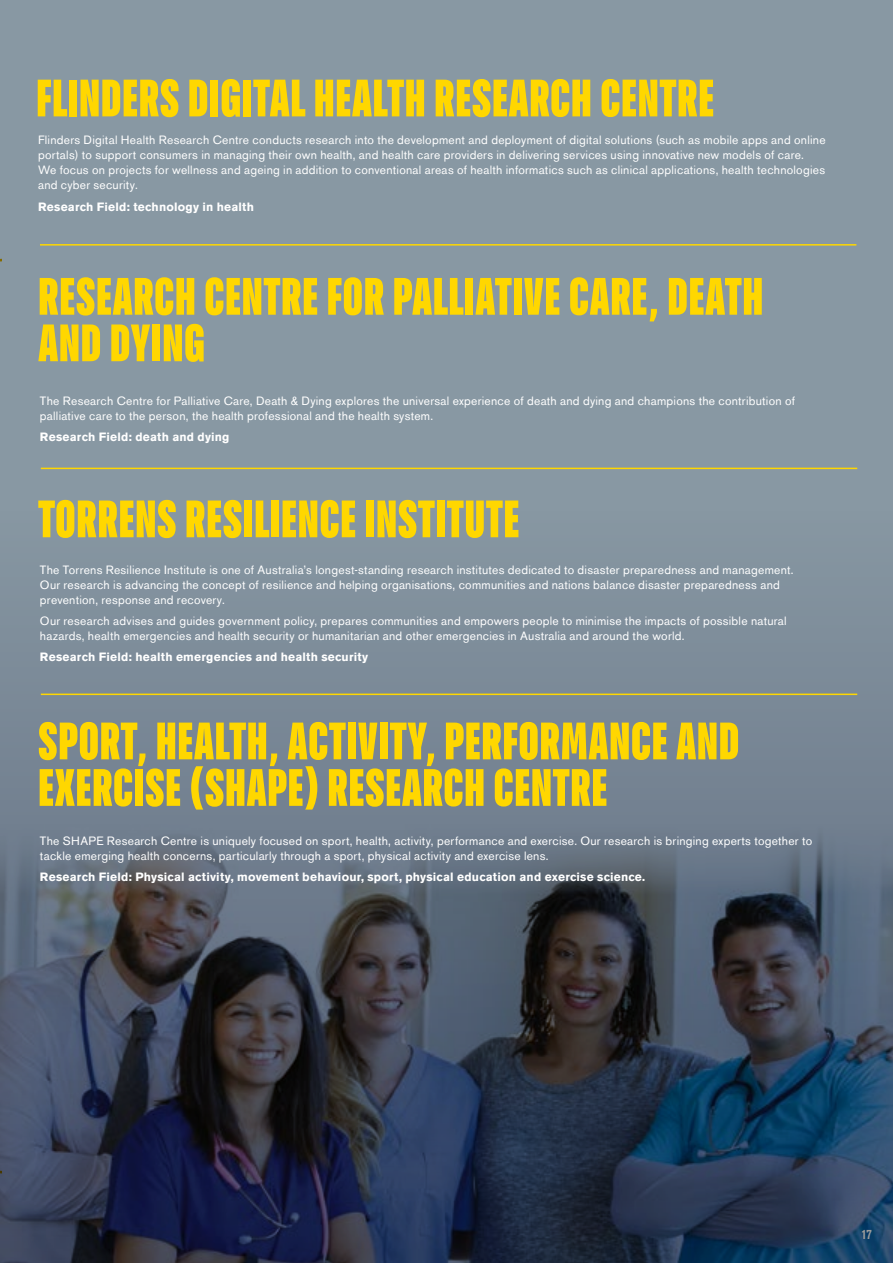
<style>
.page{position:relative;width:893px;height:1263px;background:#8898a3}
.page>*{position:absolute;margin:0;border:0;box-sizing:border-box;transform-origin:0 0}
.t1{font:900 52.5px/46.5px "TT Bluescreens";letter-spacing:.01em;color:#ffd700}
.t2{font:700 condensed 13.5px "Akzidenz Grotesk BE";color:#9d9d9c}
.t3{font:12px/15px "Akzidenz Grotesk BE";letter-spacing:.02em;color:#fff}
.t4{font:700 12px "Akzidenz Grotesk BE";letter-spacing:.02em;color:#fff}
</style>
<div class="page">
<svg style="left:0;top:643px;width:893px;height:620px;background:#4b5769"></svg>
<hr style="left:40px;top:244px;width:816px;height:2px;background:#ffd700">
<hr style="left:41px;top:468px;width:816px;height:1px;background:#ffd700">
<hr style="left:41px;top:693px;width:816px;height:2px;background:#ffd700">
<h1 class="t1" style="left:36px;top:74px;width:680px">FLINDERS DIGITAL HEALTH RESEARCH CENTRE</h1>
<p class="t3" style="left:38px;top:133px;width:789px">Flinders Digital Health Research Centre conducts research into the development and deployment of digital solutions (such as mobile apps and online portals) to support consumers in managing their own health, and health care providers in delivering services using innovative new models of care.<br>We focus on projects for wellness and ageing in addition to conventional areas of health informatics such as clinical applications, health technologies and cyber security.</p>
<p class="t4" style="left:38px;top:199px;width:217px">Research Field: technology in health</p>
<h1 class="t1" style="left:38px;top:272px;width:727px">RESEARCH CENTRE FOR PALLIATIVE CARE, DEATH<br>AND DYING</h1>
<p class="t3" style="left:40px;top:393px;width:757px">The Research Centre for Palliative Care, Death &amp; Dying explores the universal experience of death and dying and champions the contribution of palliative care to the person, the health professional and the health system.</p>
<p class="t4" style="left:40px;top:430px;width:191px">Research Field: death and dying</p>
<h1 class="t1" style="left:38px;top:495px;width:483px">TORRENS RESILIENCE INSTITUTE</h1>
<p class="t3" style="left:40px;top:562px;width:755px">The Torrens Resilience Institute is one of Australia’s longest-standing research institutes dedicated to disaster preparedness and management.<br>Our research is advancing the concept of resilience and helping organisations, communities and nations balance disaster preparedness and prevention, response and recovery.</p>
<p class="t3" style="left:40px;top:613px;width:748px">Our research advises and guides government policy, prepares communities and empowers people to minimise the impacts of possible natural hazards, health emergencies and health security or humanitarian and other emergencies in Australia and around the world.</p>
<p class="t4" style="left:40px;top:650px;width:330px">Research Field: health emergencies and health security</p>
<h1 class="t1" style="left:38px;top:717px;width:703px">SPORT, HEALTH, ACTIVITY, PERFORMANCE AND<br>EXERCISE (SHAPE) RESEARCH CENTRE</h1>
<p class="t3" style="left:40px;top:833px;width:774px">The SHAPE Research Centre is uniquely focused on sport, health, activity, performance and exercise. Our research is bringing experts together to tackle emerging health concerns, particularly through a sport, physical activity and exercise lens.</p>
<p class="t4" style="left:40px;top:870px;width:607px">Research Field: Physical activity, movement behaviour, sport, physical education and exercise science.</p>
<p class="t2" style="left:861px;top:1227px;width:12px">17</p>
</div>
